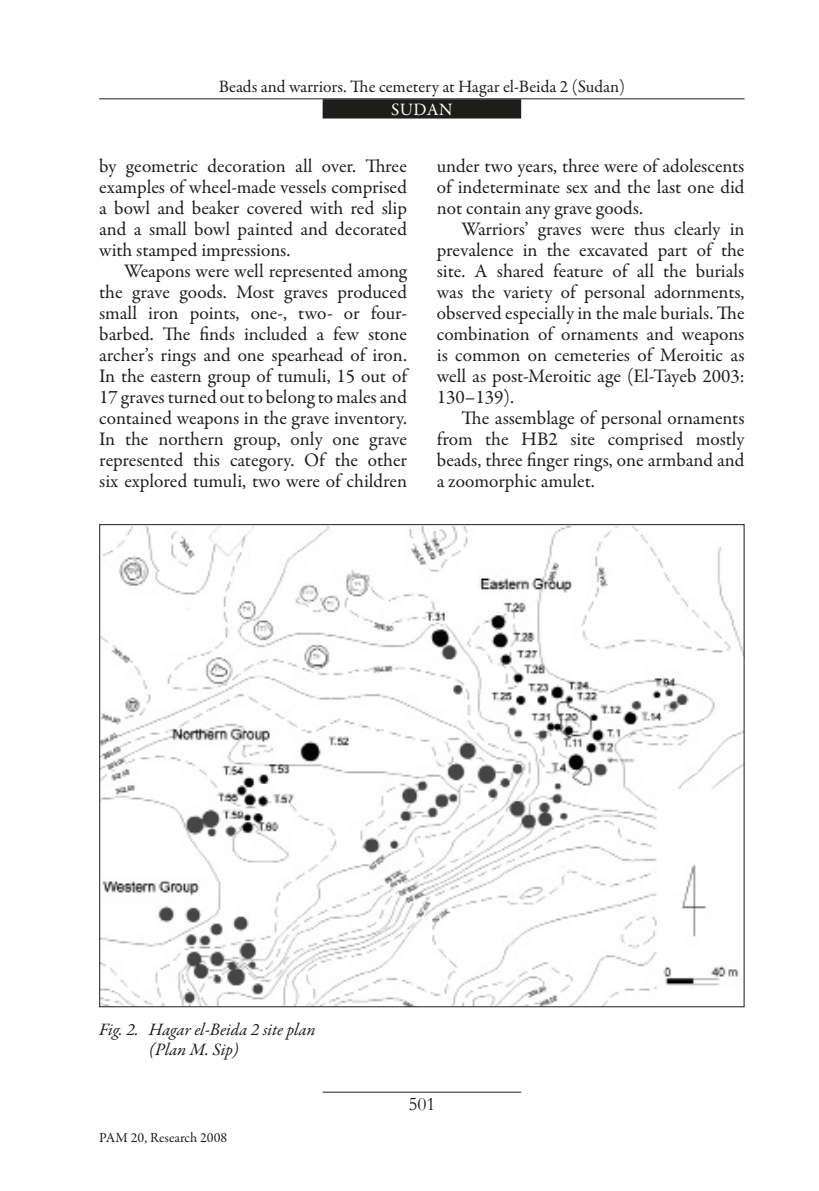
<style>
.page{position:relative;width:819px;height:1191px;background:#fff}
.page>*{position:absolute;margin:0;border:0;box-sizing:border-box;transform-origin:0 0}
.t1{font:19.25px/21px "Garamond Premr Pro";letter-spacing:-.005em;color:#1d1d1b;text-align:justify}
.t2{font:19.25px "Garamond";color:#1d1d1b}
.t3{font:17.5px "Garamond Premr Pro";color:#1d1d1b}
.t4{font:italic 17.5px/20.1px "Garamond Premr Pro";color:#1d1d1b}
.t5{font:17.5px "Garamond Premr Pro";color:#fff}
.t6{font:14px "Garamond Premr Pro";color:#1d1d1b}
</style>
<div class="page">
<hr style="left:99px;top:98px;width:645px;height:1px;background:#1d1d1b">
<div style="left:322px;top:99px;width:199px;height:19px;background:#1d1d1b"></div>
<hr style="left:322px;top:1091px;width:199px;height:1px;background:#1d1d1b">
<img style="left:101px;top:527px;width:641px;height:478px">
<p class="t3" style="left:219px;top:76px;width:408px">Beads and warriors. The cemetery at Hagar el-Beida 2 (Sudan)</p>
<p class="t5" style="left:391px;top:99px;width:63px">sudan</p>
<p class="t1" style="left:99px;top:156px;width:309px">by geometric decoration all over. Three examples of wheel-made vessels comprised a bowl and beaker covered with red slip and a small bowl painted and decorated with stamped impressions.</p>
<p class="t1" style="left:99px;top:261px;width:310px;text-indent:25px">Weapons were well represented among the grave goods. Most graves produced small iron points, one-, two- or four&shy;barbed. The finds included a few stone archer’s rings and one spearhead of iron.<br>In the eastern group of tumuli, 15 out of 17 graves turned out to belong to males and contained weapons in the grave inventory.<br>In the northern group, only one grave represented this category. Of the other six explored tumuli, two were of children</p>
<p class="t1" style="left:437px;top:156px;width:309px">under two years, three were of adolescents of indeterminate sex and the last one did not contain any grave goods.</p>
<p class="t1" style="left:437px;top:219px;width:309px;text-indent:25px">Warriors’ graves were thus clearly in prevalence in the excavated part of the site. A shared feature of all the burials was the variety of personal adornments, observed especially in the male burials. The combination of ornaments and weapons is common on cemeteries of Meroitic as well as post-Meroitic age (El-Tayeb 2003:<br>130–139).</p>
<p class="t1" style="left:437px;top:408px;width:309px;text-indent:25px">The assemblage of personal ornaments from the HB2 site comprised mostly beads, three finger rings, one armband and a zoomorphic amulet.</p>
<p class="t4" style="left:149px;top:1020px;width:168px;text-indent:-50px">Fig. 2. Hagar el-Beida 2 site plan (Plan M. Sip)</p>
<p class="t6" style="left:99px;top:1128px;width:11px">PAM</p>
<p class="t6" style="left:131px;top:1128px;width:98px">20, Research 2008</p>
<p class="t2" style="left:408px;top:1090px;width:29px">501</p>
</div>
